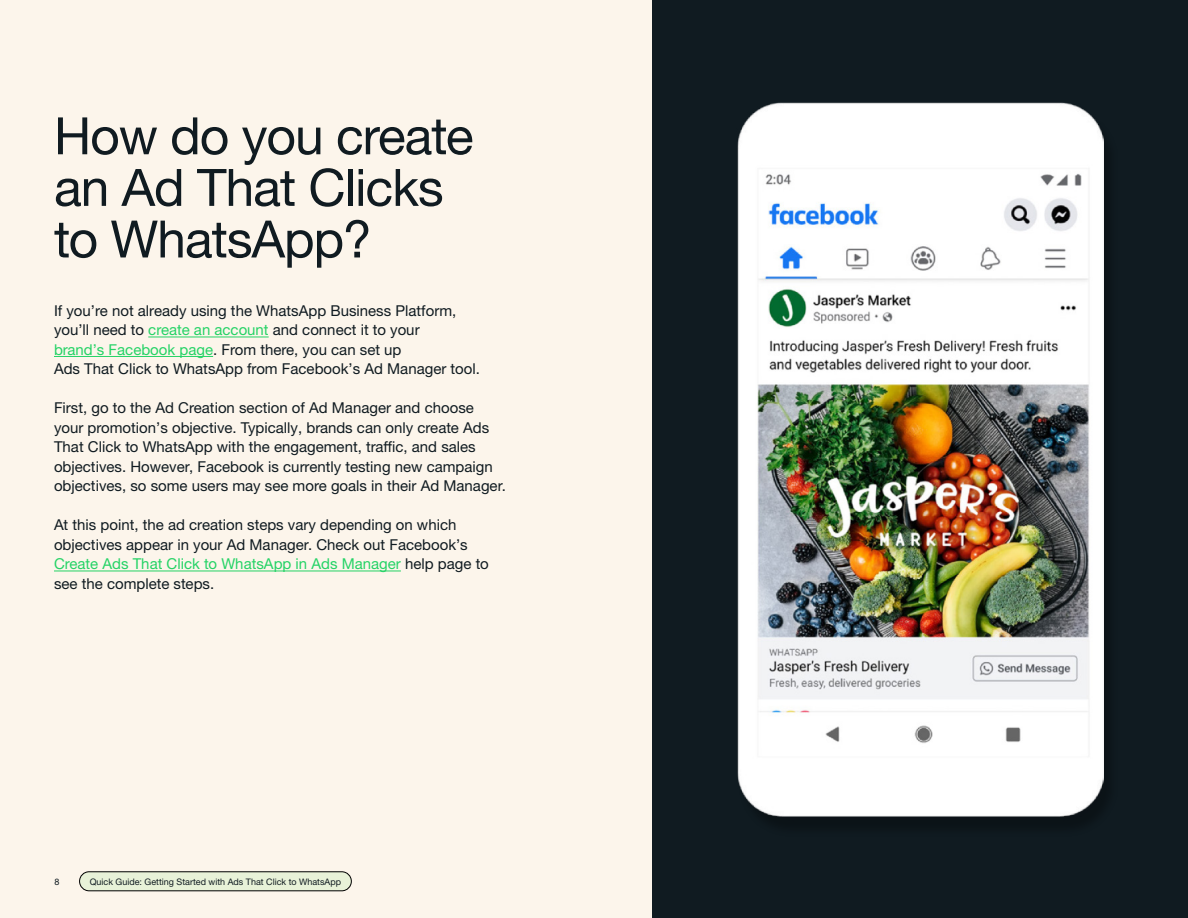
<style>
.page{position:relative;width:1188px;height:918px;background:#fcf5eb}
.page>*{position:absolute;margin:0;border:0;box-sizing:border-box;transform-origin:0 0}
.t1{font:51.6px/51.6px "Helvetica Neue World 55 Roman";letter-spacing:-.02em;color:#101b21}
.t2{font:15px/19.5px "Helvetica Neue World 55 Roman";color:#101b21}
.t3{font:9px "Helvetica Neue World 55 Roman";color:#101b21}
.s1{color:#25d366}
</style>
<div class="page">
<div style="left:80px;top:872px;width:271px;height:19px;background:#e8f2d8;border-radius:10px"></div>
<div style="left:79px;top:872px;width:273px;height:19px;border:1px solid #000;border-radius:10px"></div>
<hr style="left:148px;top:337px;width:121px;height:1px;background:#25d366">
<hr style="left:54px;top:356px;width:159px;height:1px;background:#25d366">
<hr style="left:54px;top:571px;width:347px;height:1px;background:#25d366">
<div style="left:652px;top:0;width:536px;height:918px;background:#101b21"></div>
<div style="left:738px;top:108px;width:381px;height:729px;background:#0d161b"></div>
<img style="left:737px;top:102px;width:367px;height:715px">
<h1 class="t1" style="left:54px;top:111px;width:421px">How do you create an Ad That Clicks to WhatsApp?</h1>
<p class="t2" style="left:54px;top:301px;width:427px">If you’re not already using the WhatsApp Business Platform, you’ll need to <span class="s1">create an account</span> and connect it to your<br><span class="s1">brand’s Facebook page</span>. From there, you can set up<br>Ads That Click to WhatsApp from Facebook’s Ad Manager tool.</p>
<p class="t2" style="left:54px;top:399px;width:454px">First, go to the Ad Creation section of Ad Manager and choose your promotion’s objective. Typically, brands can only create Ads That Click to WhatsApp with the engagement, traffic, and sales objectives. However, Facebook is currently testing new campaign objectives, so some users may see more goals in their Ad Manager.</p>
<p class="t2" style="left:54px;top:516px;width:436px">At this point, the ad creation steps vary depending on which objectives appear in your Ad Manager. Check out Facebook’s <span class="s1">Create Ads That Click to WhatsApp in Ads Manager</span> help page to see the complete steps.</p>
<p class="t3" style="left:54px;top:876px;width:7px">8</p>
<p class="t3" style="left:90px;top:876px;width:253px">Quick Guide: Getting Started with Ads That Click to WhatsApp</p>
</div>
